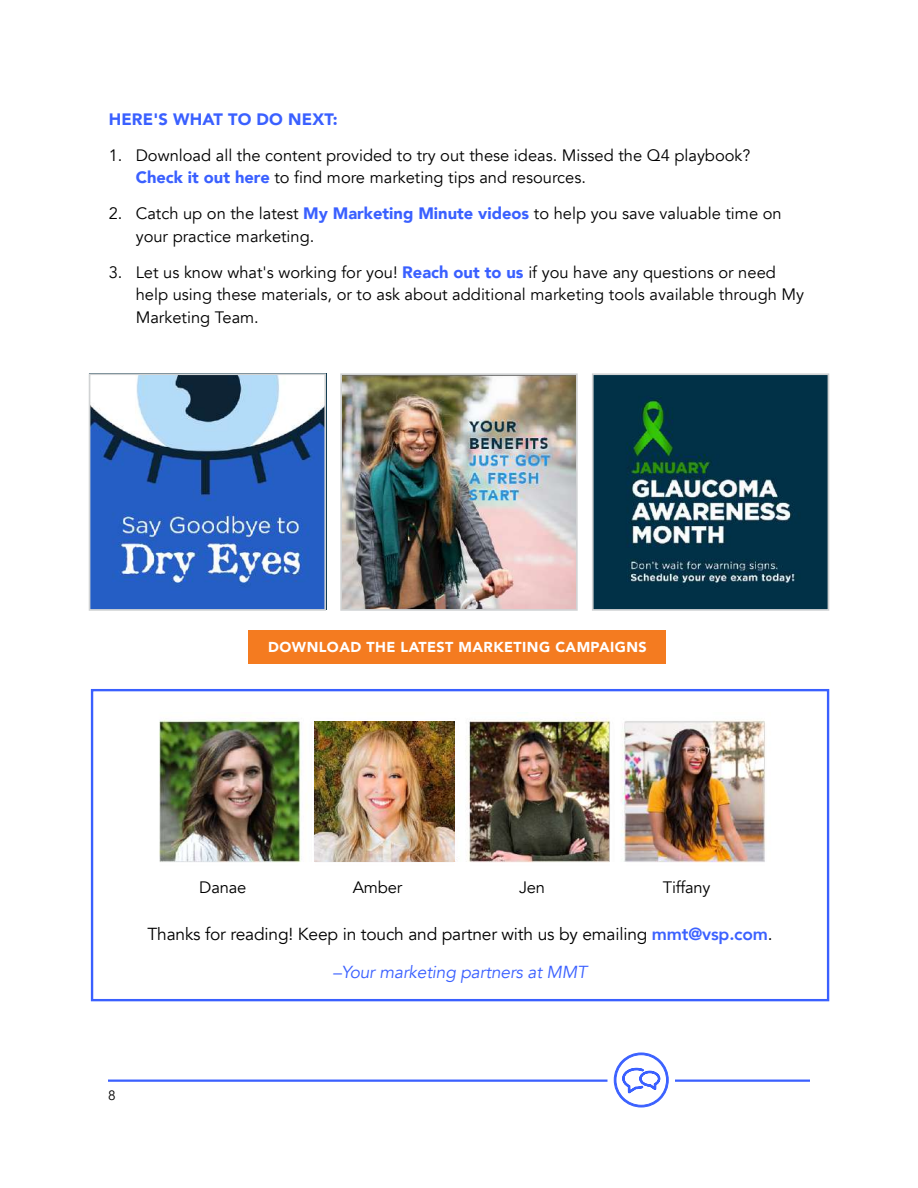
<style>
.page{position:relative;width:918px;height:1188px;background:#fff}
.page>*{position:absolute;margin:0;border:0;box-sizing:border-box;transform-origin:0 0}
.t1{font:17.4px/38px "Avenir";letter-spacing:-.01em;color:#000;text-align:center}
.t2{font:16.5px/22.5px "Avenir";color:#000}
.t3{font:900 16.5px "Avenir";letter-spacing:.01em;color:#3a60ff}
.t4{font:900 14.4px "Avenir";letter-spacing:.03em;color:#fff}
.t5{font:13.5px "Avenir";color:#000}
.s1{font-weight:900;color:#3a60ff}
.s2{font-weight:800;color:#3b61ff}
.s3{font-style:italic;color:#3a60ff}
</style>
<div class="page">
<svg style="left:614px;top:1053px;width:55px;height:54px"></svg>
<hr style="left:108px;top:1080px;width:500px;height:2px;background:#3a60ff">
<hr style="left:675px;top:1080px;width:135px;height:2px;background:#3a60ff">
<img style="left:92px;top:376px;width:231px;height:232px">
<div style="left:89px;top:373px;width:237px;height:238px;border:2px solid #d1d3d4"></div>
<img style="left:343px;top:376px;width:232px;height:232px">
<div style="left:340px;top:373px;width:238px;height:238px;border:2px solid #d1d3d4"></div>
<div style="left:249px;top:630px;width:417px;height:34px;background:#f47b20"></div>
<img style="left:595px;top:376px;width:231px;height:232px">
<div style="left:592px;top:373px;width:237px;height:238px;border:2px solid #d1d3d4"></div>
<div style="left:91px;top:689px;width:738px;height:312px;border:2px solid #3a60ff"></div>
<img style="left:159px;top:712px;width:607px;height:151px">
<img style="left:314px;top:721px;width:140px;height:140px">
<p class="t3" style="left:109px;top:105px;width:230px">HERE'S WHAT TO DO NEXT:</p>
<p class="t2" style="left:136px;top:144px;width:616px;text-indent:-27px">1. Download all the content provided to try out these ideas. Missed the Q4 playbook?<br><span class="s1">Check it out here</span> to find more marketing tips and resources.</p>
<p class="t2" style="left:136px;top:202px;width:647px;text-indent:-27px">2. Catch up on the latest <span class="s1">My Marketing Minute videos</span> to help you save valuable time on your practice marketing.</p>
<p class="t2" style="left:136px;top:261px;width:670px;text-indent:-27px">3. Let us know what's working for you! <span class="s1">Reach out to us</span> if you have any questions or need help using these materials, or to ask about additional marketing tools available through My<br>Marketing Team.</p>
<p class="t4" style="left:268px;top:635px;width:380px">DOWNLOAD THE LATEST MARKETING CAMPAIGNS</p>
<p class="t2" style="left:199px;top:876px;width:49px">Danae</p>
<p class="t2" style="left:353px;top:876px;width:51px">Amber</p>
<p class="t2" style="left:519px;top:876px;width:28px">Jen</p>
<p class="t2" style="left:663px;top:876px;width:49px">Tiffany</p>
<p class="t1" style="left:147px;top:915px;width:627px">Thanks for reading! Keep in touch and partner with us by emailing <span class="s2">mmt@vsp.com</span>. <span class="s3">–Your marketing partners at MMT</span></p>
<p class="t5" style="left:108px;top:1087px;width:9px">8</p>
</div>
